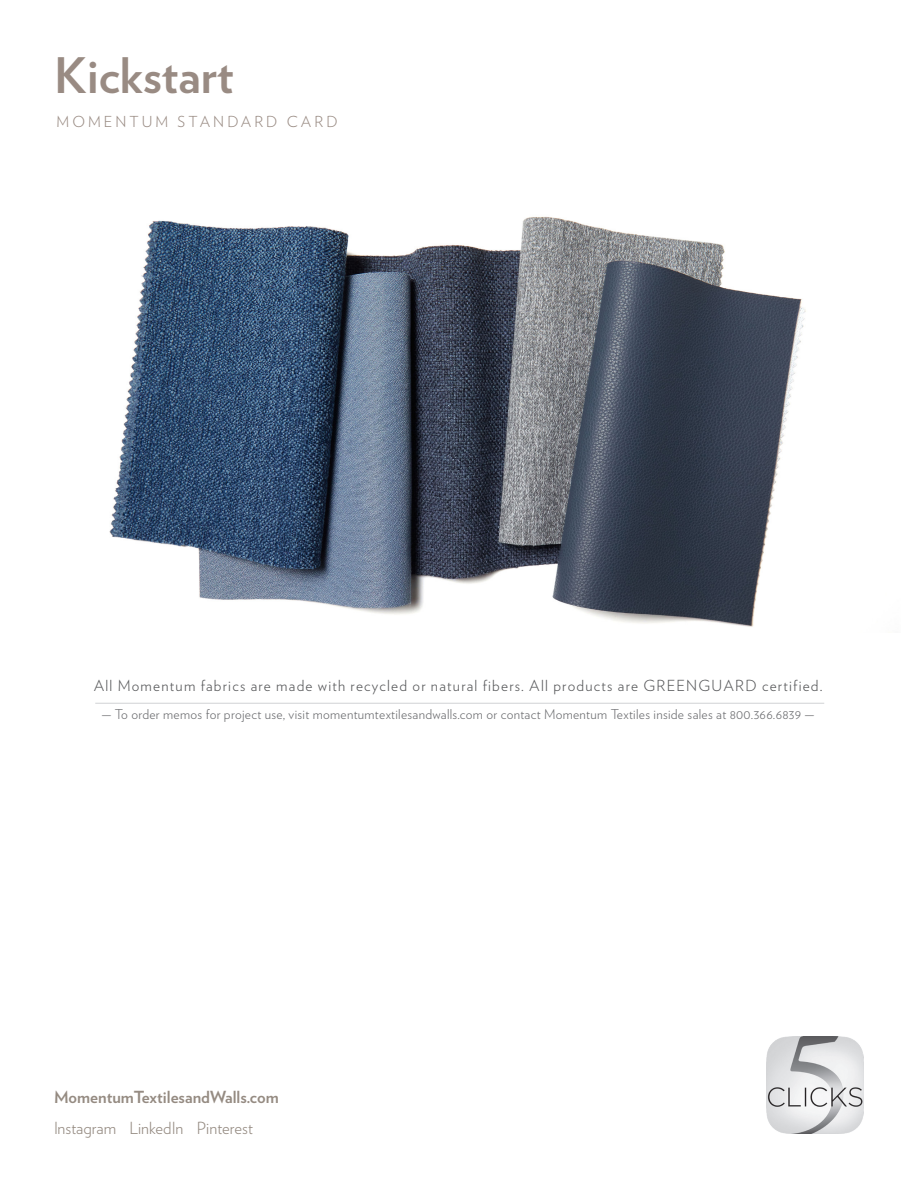
<style>
.page{position:relative;width:918px;height:1188px;background:#fff}
.page>*{position:absolute;margin:0;border:0;box-sizing:border-box;transform-origin:0 0}
.t1{font:700 48.9px "Verlag";color:#998b83}
.t2{font:700 16.65px "Verlag";color:#958b82}
.t3{font:300 16.65px "Verlag";color:#958b82}
.t4{font:300 15.15px "Verlag";letter-spacing:.08em;color:#57585a}
.t5{font:300 15.15px "Verlag";letter-spacing:.2em;color:#998b83}
.t6{font:300 13.5px "Verlag";letter-spacing:.02em;color:#6c6d70}
</style>
<div class="page">
<img style="left:109px;top:216px;width:697px;height:411px">
<img style="left:767px;top:1037px;width:97px;height:97px">
<hr style="left:95px;top:703px;width:729px;height:1px;background:#d1d2d4">
<p class="t1" style="left:54px;top:37px;width:181px">Kickstart</p>
<p class="t5" style="left:57px;top:111px;width:283px">MOMENTUM STANDARD CARD</p>
<p class="t4" style="left:94px;top:674px;width:730px">All Momentum fabrics are made with recycled or natural fibers. All products are GREENGUARD certified.</p>
<p class="t6" style="left:101px;top:705px;width:715px">— To order memos for project use, visit momentumtextilesandwalls.com or contact Momentum Textiles inside sales at 800.366.6839 —</p>
<p class="t2" style="left:54px;top:1084px;width:226px">MomentumTextilesandWalls.com</p>
<p class="t3" style="left:54px;top:1116px;width:64px">Instagram</p>
<p class="t3" style="left:130px;top:1116px;width:55px">LinkedIn</p>
<p class="t3" style="left:197px;top:1116px;width:58px">Pinterest</p>
</div>
